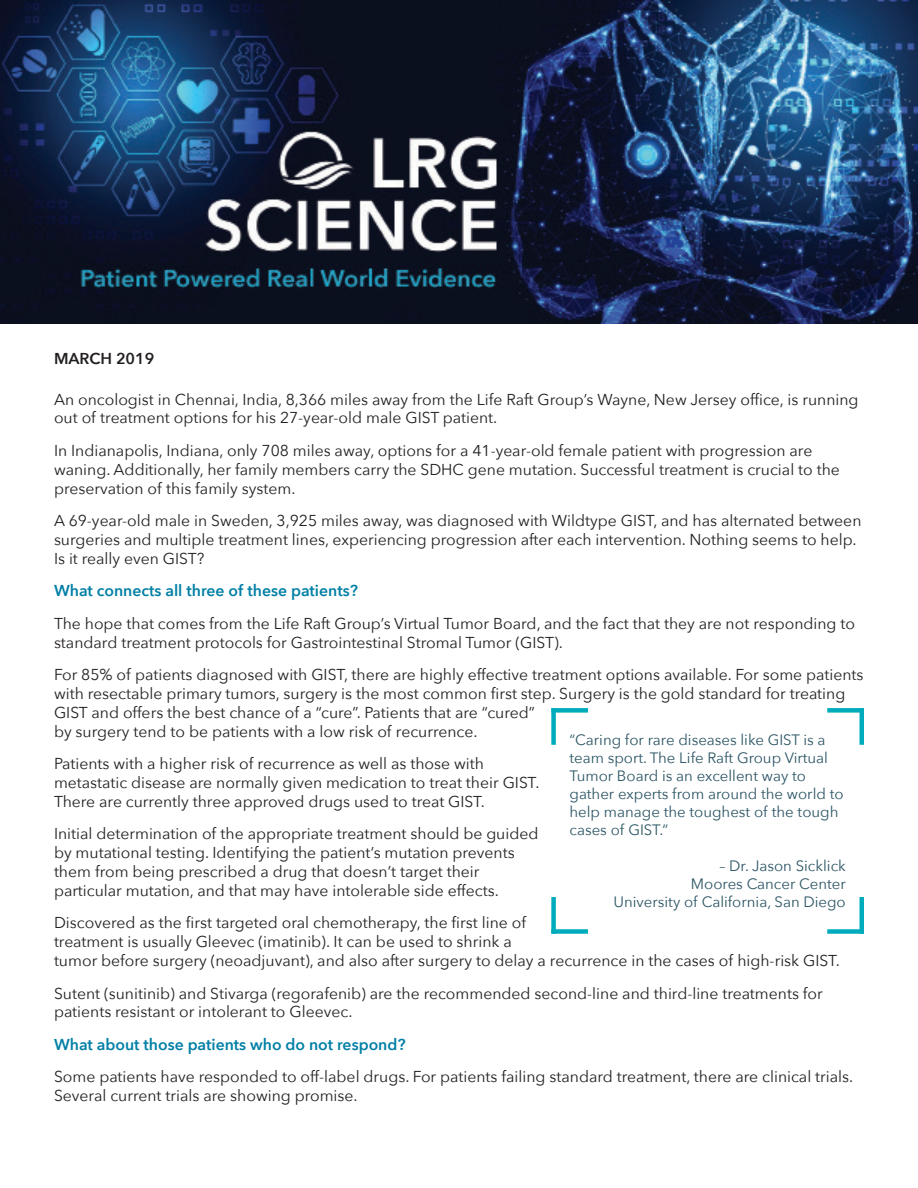
<style>
.page{position:relative;width:918px;height:1188px;background:#fff}
.page>*{position:absolute;margin:0;border:0;box-sizing:border-box;transform-origin:0 0}
.t1{font:15.75px/18.9px "Avenir Next";color:#231f20}
.t2{font:600 15.75px "Avenir Next";color:#007fa5}
.Date{font:600 15.75px "Avenir Next";color:#231f20}
.t3{font:15px/18px "Avenir Next";color:#2d5665}
</style>
<div class="page">
<img style="left:0;top:0;width:918px;height:324px">
<div style="left:551px;top:708px;width:37px;height:5px;background:#00acbc"></div>
<div style="left:551px;top:708px;width:5px;height:37px;background:#00acbc"></div>
<hr style="left:860px;top:708px;width:4px;height:37px;background:#00acbc">
<div style="left:827px;top:708px;width:37px;height:5px;background:#00acbc"></div>
<div style="left:551px;top:897px;width:5px;height:37px;background:#00acbc"></div>
<div style="left:551px;top:929px;width:37px;height:5px;background:#00acbc"></div>
<div style="left:827px;top:929px;width:37px;height:5px;background:#00acbc"></div>
<hr style="left:860px;top:897px;width:4px;height:37px;background:#00acbc">
<p class="Date" style="left:54px;top:345px;width:102px">MARCH 2019</p>
<p class="t1" style="left:54px;top:389px;width:806px">An oncologist in Chennai, India, 8,366 miles away from the Life Raft Group’s Wayne, New Jersey office, is running out of treatment options for his 27-year-old male GIST patient.</p>
<p class="t1" style="left:54px;top:440px;width:787px">In Indianapolis, Indiana, only 708 miles away, options for a 41-year-old female patient with progression are waning. Additionally, her family members carry the SDHC gene mutation. Successful treatment is crucial to the preservation of this family system.</p>
<p class="t1" style="left:54px;top:510px;width:809px">A 69-year-old male in Sweden, 3,925 miles away, was diagnosed with Wildtype GIST, and has alternated between surgeries and multiple treatment lines, experiencing progression after each intervention. Nothing seems to help.<br>Is it really even GIST?</p>
<p class="t2" style="left:54px;top:577px;width:305px">What connects all three of these patients?</p>
<p class="t1" style="left:54px;top:613px;width:803px">The hope that comes from the Life Raft Group’s Virtual Tumor Board, and the fact that they are not responding to standard treatment protocols for Gastrointestinal Stromal Tumor (GIST).</p>
<p class="t1" style="left:54px;top:664px;width:811px">For 85% of patients diagnosed with GIST, there are highly effective treatment options available. For some patients with resectable primary tumors, surgery is the most common first step. Surgery is the gold standard for treating GIST and offers the best chance of a “cure”. Patients that are “cured”<br>by surgery tend to be patients with a low risk of recurrence.</p>
<p class="t1" style="left:54px;top:753px;width:487px">Patients with a higher risk of recurrence as well as those with metastatic disease are normally given medication to treat their GIST.<br>There are currently three approved drugs used to treat GIST.</p>
<p class="t1" style="left:54px;top:824px;width:486px">Initial determination of the appropriate treatment should be guided by mutational testing. Identifying the patient’s mutation prevents them from being prescribed a drug that doesn’t target their particular mutation, and that may have intolerable side effects.</p>
<p class="t1" style="left:54px;top:913px;width:788px">Discovered as the first targeted oral chemotherapy, the first line of<br>treatment is usually Gleevec (imatinib). It can be used to shrink a<br>tumor before surgery (neoadjuvant), and also after surgery to delay a recurrence in the cases of high-risk GIST.</p>
<p class="t1" style="left:54px;top:983px;width:770px">Sutent (sunitinib) and Stivarga (regorafenib) are the recommended second-line and third-line treatments for patients resistant or intolerant to Gleevec.</p>
<p class="t2" style="left:54px;top:1031px;width:353px">What about those patients who do not respond?</p>
<p class="t1" style="left:54px;top:1067px;width:801px">Some patients have responded to off-label drugs. For patients failing standard treatment, there are clinical trials.<br>Several current trials are showing promise.</p>
<p class="t3" style="left:570px;top:730px;width:276px">“Caring for rare diseases like GIST is a team sport. The Life Raft Group Virtual Tumor Board is an excellent way to gather experts from around the world to help manage the toughest of the tough cases of GIST.”</p>
<p class="t3" style="left:719px;top:856px;width:128px">– Dr. Jason Sicklick</p>
<p class="t3" style="left:691px;top:874px;width:156px">Moores Cancer Center</p>
<p class="t3" style="left:613px;top:892px;width:234px">University of California, San Diego</p>
</div>
